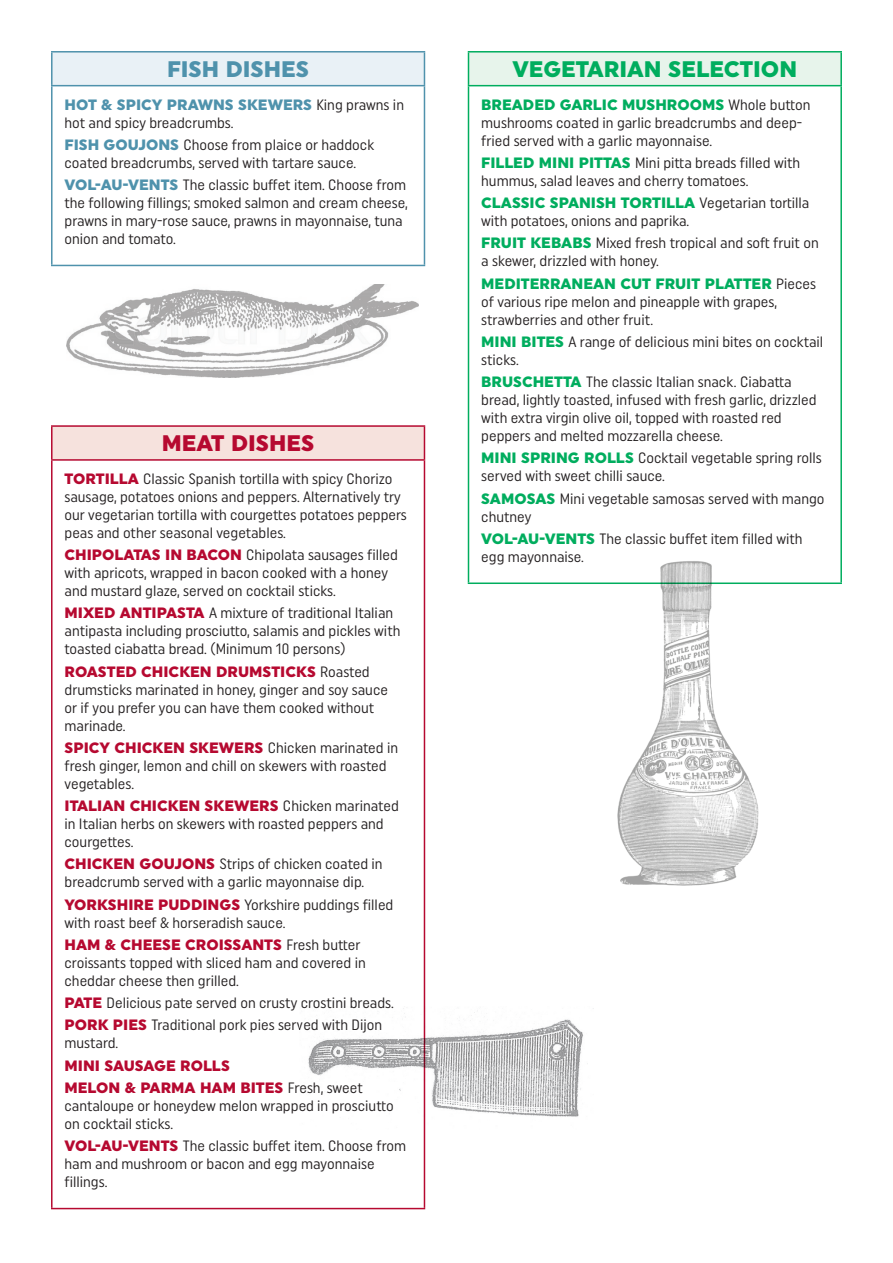
<style>
.page{position:relative;width:893px;height:1263px;background:#fff}
.page>*{position:absolute;margin:0;border:0;box-sizing:border-box;transform-origin:0 0}
.t1{font:900 22.5px "Uniform";color:#00ad5e}
.t2{font:900 22.5px "Uniform";color:#4f92ac}
.t3{font:900 22.5px "Uniform";color:#b60930}
.t4{font:15px/18px "Uniform Condensed";color:#231f20}
.t5{font:900 15px/22.2px "Uniform";color:#b60930}
.t6{font:900 15px "Uniform";color:#00ad5e}
.t7{font:900 15px "Uniform";color:#4f92ac}
.s1{font-family:"Uniform Condensed";font-weight:400;color:#231f20}
.s2{font-family:"Uniform";font-weight:900;color:#4f92ac}
.s3{font-family:"Uniform";font-weight:900;color:#b60930}
.s4{font-family:"Uniform";font-weight:900;color:#00ad5e}
</style>
<div class="page">
<div style="left:52px;top:52px;width:372px;height:34px;background:#e9f1f6"></div>
<hr style="left:51px;top:51px;width:374px;height:2px;background:#4f92ac">
<hr style="left:51px;top:53px;width:2px;height:32px;background:#4f92ac">
<hr style="left:424px;top:53px;width:1px;height:32px;background:#4f92ac">
<hr style="left:51px;top:85px;width:374px;height:1px;background:#4f92ac">
<hr style="left:51px;top:86px;width:2px;height:179px;background:#4f92ac">
<hr style="left:424px;top:86px;width:1px;height:179px;background:#4f92ac">
<hr style="left:51px;top:265px;width:374px;height:1px;background:#4f92ac">
<div style="left:52px;top:426px;width:372px;height:34px;background:#f6e2dd"></div>
<hr style="left:51px;top:425px;width:374px;height:2px;background:#b60930">
<hr style="left:51px;top:427px;width:2px;height:32px;background:#b60930">
<hr style="left:424px;top:427px;width:1px;height:32px;background:#b60930">
<hr style="left:51px;top:459px;width:374px;height:2px;background:#b60930">
<hr style="left:51px;top:461px;width:2px;height:747px;background:#b60930">
<hr style="left:424px;top:461px;width:1px;height:747px;background:#b60930">
<hr style="left:51px;top:1208px;width:374px;height:1px;background:#b60930">
<div style="left:468px;top:52px;width:373px;height:34px;background:#e7f4eb"></div>
<hr style="left:468px;top:51px;width:374px;height:2px;background:#00ad5e">
<hr style="left:468px;top:53px;width:1px;height:32px;background:#00ad5e">
<hr style="left:840px;top:53px;width:2px;height:32px;background:#00ad5e">
<hr style="left:468px;top:85px;width:374px;height:1px;background:#00ad5e">
<hr style="left:468px;top:86px;width:1px;height:496px;background:#00ad5e">
<hr style="left:840px;top:86px;width:2px;height:496px;background:#00ad5e">
<hr style="left:468px;top:582px;width:374px;height:2px;background:#00ad5e">
<img style="left:308px;top:1006px;width:280px;height:123px">
<img style="left:608px;top:561px;width:158px;height:325px">
<img style="left:67px;top:285px;width:352px;height:93px">
<h1 class="t2" style="left:167px;top:56px;width:144px">FISH DISHES</h1>
<p class="t7" style="left:65px;top:95px;width:341px">HOT &amp; SPICY PRAWNS SKEWERS <span class="s1">King prawns in</span></p>
<p class="t4" style="left:65px;top:111px;width:311px;line-height:22.2px">hot and spicy breadcrumbs.<br><span class="s2">FISH GOUJONS</span> Choose from plaice or haddock</p>
<p class="t4" style="left:65px;top:151px;width:343px;line-height:22.2px">coated breadcrumbs, served with tartare sauce.<br><span class="s2">VOL-AU-VENTS</span> The classic buffet item. Choose from</p>
<p class="t4" style="left:65px;top:194px;width:345px">the following fillings; smoked salmon and cream cheese, prawns in mary-rose sauce, prawns in mayonnaise, tuna onion and tomato.</p>
<h1 class="t3" style="left:162px;top:430px;width:154px">MEAT DISHES</h1>
<p class="t4" style="left:65px;top:469px;width:344px"><span class="s3">TORTILLA</span> Classic Spanish tortilla with spicy Chorizo sausage, potatoes onions and peppers. Alternatively try our vegetarian tortilla with courgettes potatoes peppers peas and other seasonal vegetables.</p>
<p class="t4" style="left:65px;top:546px;width:335px"><span class="s3">CHIPOLATAS IN BACON</span> Chipolata sausages filled with apricots, wrapped in bacon cooked with a honey and mustard glaze, served on cocktail sticks.</p>
<p class="t4" style="left:65px;top:604px;width:337px"><span class="s3">MIXED ANTIPASTA</span> A mixture of traditional Italian antipasta including prosciutto, salamis and pickles with toasted ciabatta bread (. Minimum 10 persons(</p>
<p class="t5" style="left:65px;top:660px;width:307px">ROASTED CHICKEN DRUMSTICKS <span class="s1">Roasted</span></p>
<p class="t4" style="left:65px;top:680px;width:325px">drumsticks marinated in honey, ginger and soy sauce or if you prefer you can have them cooked without marinade.</p>
<p class="t5" style="left:65px;top:736px;width:335px">SPICY CHICKEN SKEWERS <span class="s1">Chicken marinated in</span></p>
<p class="t4" style="left:65px;top:756px;width:323px">fresh ginger, lemon and chill on skewers with roasted vegetables.</p>
<p class="t5" style="left:65px;top:795px;width:336px">ITALIAN CHICKEN SKEWERS <span class="s1">Chicken marinated</span></p>
<p class="t4" style="left:65px;top:815px;width:321px">in Italian herbs on skewers with roasted peppers and courgettes.</p>
<p class="t4" style="left:65px;top:855px;width:320px"><span class="s3">CHICKEN GOUJONS</span> Strips of chicken coated in breadcrumb served with a garlic mayonnaise dip.</p>
<p class="t4" style="left:65px;top:895px;width:330px"><span class="s3">YORKSHIRE PUDDINGS</span> Yorkshire puddings filled with roast beef &amp; horseradish sauce.</p>
<p class="t5" style="left:65px;top:933px;width:297px">HAM &amp; CHEESE CROISSANTS <span class="s1">Fresh butter</span></p>
<p class="t4" style="left:65px;top:953px;width:303px">croissants topped with sliced ham and covered in cheddar cheese then grilled.</p>
<p class="t4" style="left:65px;top:991px;width:331px;line-height:22.2px"><span class="s3">PATE</span> Delicious pate served on crusty crostini breads.<br><span class="s3">PORK PIES</span> Traditional pork pies served with Dijon</p>
<p class="t4" style="left:65px;top:1034px;width:55px">mustard.</p>
<p class="t5" style="left:65px;top:1054px;width:300px">MINI SAUSAGE ROLLS<br>MELON &amp; PARMA HAM BITES <span class="s1">Fresh, sweet</span></p>
<p class="t4" style="left:65px;top:1096px;width:331px">cantaloupe or honeydew melon wrapped in prosciutto on cocktail sticks.</p>
<p class="t4" style="left:65px;top:1137px;width:343px"><span class="s3">VOL-AU-VENTS</span> The classic buffet item. Choose from ham and mushroom or bacon and egg mayonnaise fillings.</p>
<h1 class="t1" style="left:512px;top:56px;width:286px">VEGETARIAN SELECTION</h1>
<p class="t6" style="left:481px;top:95px;width:331px">BREADED GARLIC MUSHROOMS <span class="s1">Whole button</span></p>
<p class="t4" style="left:481px;top:131px;width:232px">fried served with a garlic mayonnaise.</p>
<p class="t4" style="left:481px;top:113px;width:323px">mushrooms coated in garlic breadcrumbs and deep-</p>
<p class="t4" style="left:481px;top:153px;width:320px"><span class="s4">FILLED MINI PITTAS</span> Mini pitta breads filled with hummus, salad leaves and cherry tomatoes.</p>
<p class="t6" style="left:481px;top:194px;width:330px">CLASSIC SPANISH TORTILLA <span class="s1">Vegetarian tortilla</span></p>
<p class="t4" style="left:481px;top:210px;width:339px;line-height:22.2px">with potatoes, onions and paprika.<br><span class="s4">FRUIT KEBABS</span> Mixed fresh tropical and soft fruit on</p>
<p class="t4" style="left:481px;top:252px;width:179px">a skewer, drizzled with honey.</p>
<p class="t6" style="left:481px;top:274px;width:336px">MEDITERRANEAN CUT FRUIT PLATTER <span class="s1">Pieces</span></p>
<p class="t4" style="left:481px;top:292px;width:297px">of various ripe melon and pineapple with grapes, strawberries and other fruit.</p>
<p class="t4" style="left:481px;top:332px;width:343px"><span class="s4">MINI BITES</span> A range of delicious mini bites on cocktail sticks.</p>
<p class="t4" style="left:481px;top:373px;width:337px"><span class="s4">BRUSCHETTA</span> The classic Italian snack. Ciabatta bread, lightly toasted, infused with fresh garlic, drizzled with extra virgin olive oil, topped with roasted red peppers and melted mozzarella cheese.</p>
<p class="t4" style="left:481px;top:449px;width:342px"><span class="s4">MINI SPRING ROLLS</span> Cocktail vegetable spring rolls served with sweet chilli sauce.</p>
<p class="t4" style="left:481px;top:489px;width:345px"><span class="s4">SAMOSAS</span> Mini vegetable samosas served with mango chutney</p>
<p class="t4" style="left:481px;top:529px;width:323px"><span class="s4">VOL-AU-VENTS</span> The classic buffet item filled with egg mayonnaise.</p>
</div>
